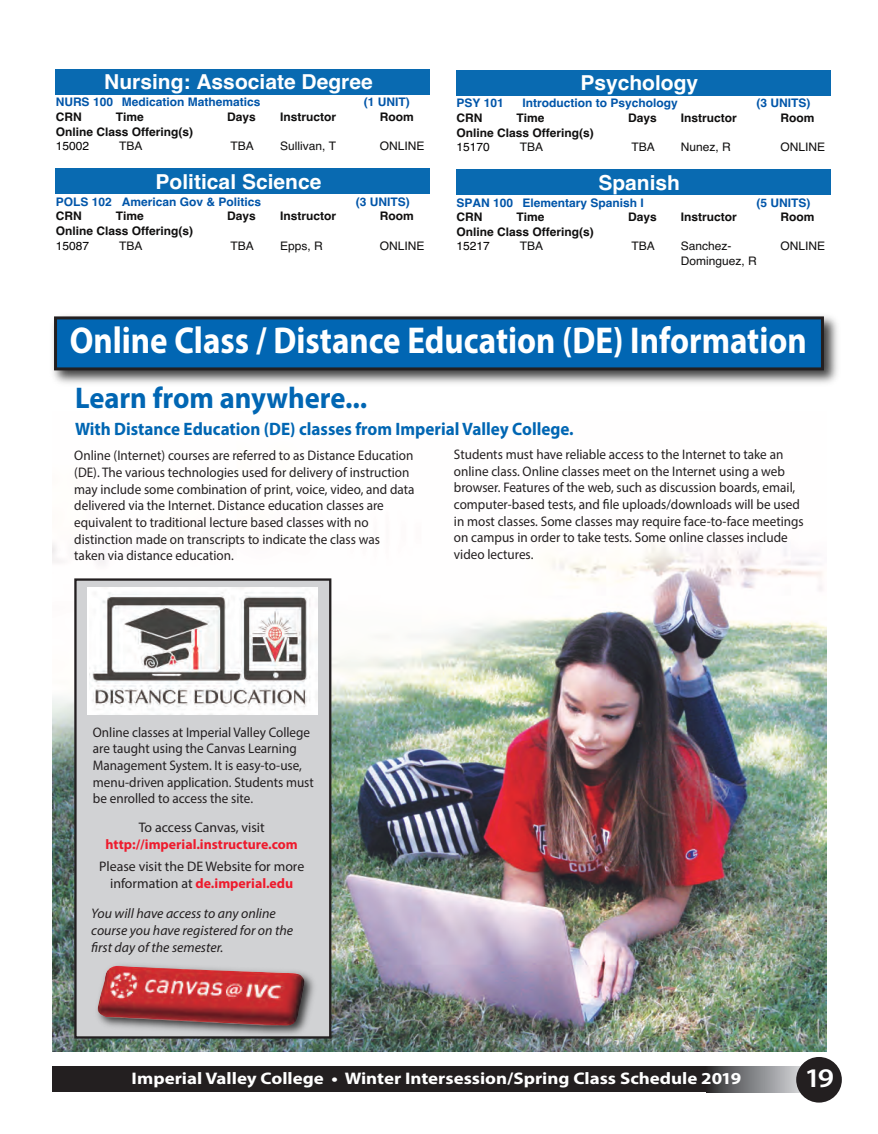
<style>
.page{position:relative;width:878px;height:1134px;background:#fff}
.page>*{position:absolute;margin:0;border:0;box-sizing:border-box;transform-origin:0 0}
.t1{font:700 37.5px "Myriad Pro";color:#fff;scale:.88 1}
.t2{font:700 30px "Myriad Pro";color:#0166b3;scale:.95 1}
.t3{font:600 27px "Myriad Pro";color:#fff;scale:1.12 1}
.t4{font:700 20.55px "Helvetica";color:#fff}
.t5{font:700 18px "Myriad Pro";color:#0166b3;scale:.95 1}
.t6{font:700 16.8px "Myriad Pro";color:#fff;scale:1.13 1}
.t7{font:13.8px/16.6px "Myriad Pro";color:#231f20;scale:.95 1}
.t8{font:italic 13.8px/16.6px "Myriad Pro";color:#231f20}
.t9{font:13.8px/16.6px "Myriad Pro";color:#231f20;text-align:center}
.t10{font:700 13.8px "Myriad Pro";color:#ee1b2d}
.t11{font:700 11.7px "Helvetica";color:#100f0f}
.t12{font:700 11.7px "Helvetica";color:#0055a9}
.t13{font:11.7px/14.7px "Helvetica";color:#100f0f}
.t14{font:11.7px "Helvetica";color:#030202}
.s1{font-weight:700;color:#ee1b2d}
</style>
<div class="page">
<img style="left:53px;top:529px;width:773px;height:522px">
<img style="left:53px;top:315px;width:785px;height:69px">
<div style="left:56px;top:318px;width:766px;height:51px;background:#0166b3"></div>
<div style="left:54px;top:316px;width:769px;height:54px;border:3px solid #231f20"></div>
<div style="left:75px;top:580px;width:255px;height:457px;background:#d1d2d4"></div>
<div style="left:74px;top:578px;width:257px;height:461px;border:2px solid #231f20"></div>
<img style="left:86px;top:949px;width:244px;height:103px">
<img style="left:97px;top:964px;width:209px;height:63px">
<img style="left:90px;top:588px;width:227px;height:127px">
<div style="left:53px;top:1067px;width:654px;height:25px;background:#231f20"></div>
<svg style="left:707px;top:1067px;width:93px;height:25px;background:#7e7f81"></svg>
<div style="left:796px;top:1057px;width:45px;height:46px;background:#231f20;border-radius:50%"></div>
<div style="left:56px;top:168px;width:374px;height:26px;background:#096ab1"></div>
<div style="left:56px;top:69px;width:374px;height:26px;background:#096ab1"></div>
<div style="left:456px;top:169px;width:374px;height:26px;background:#096ab1"></div>
<div style="left:456px;top:70px;width:374px;height:26px;background:#096ab1"></div>
<h3 class="t4" style="left:104px;top:70px;width:270px">Nursing: Associate Degree</h3>
<p class="t12" style="left:56px;top:96px;width:206px">NURS 100 Medication Mathematics</p>
<p class="t12" style="left:363px;top:96px;width:47px">(1 UNIT)</p>
<p class="t11" style="left:56px;top:110px;width:27px">CRN</p>
<p class="t11" style="left:116px;top:110px;width:29px">Time</p>
<p class="t11" style="left:227px;top:110px;width:30px">Days</p>
<p class="t11" style="left:280px;top:110px;width:57px">Instructor</p>
<p class="t11" style="left:379px;top:110px;width:35px">Room</p>
<p class="t11" style="left:56px;top:125px;width:139px">Online Class Offering(s)</p>
<p class="t14" style="left:56px;top:139px;width:35px">15002</p>
<p class="t13" style="left:119px;top:139px;width:25px">TBA</p>
<p class="t13" style="left:230px;top:139px;width:25px">TBA</p>
<p class="t13" style="left:280px;top:139px;width:57px">Sullivan, T</p>
<p class="t13" style="left:379px;top:139px;width:46px">ONLINE</p>
<h3 class="t4" style="left:156px;top:170px;width:167px">Political Science</h3>
<p class="t12" style="left:56px;top:195px;width:207px">POLS 102 American Gov &amp; Politics</p>
<p class="t12" style="left:355px;top:195px;width:55px">(3 UNITS)</p>
<p class="t11" style="left:56px;top:209px;width:27px">CRN</p>
<p class="t11" style="left:116px;top:209px;width:29px">Time</p>
<p class="t11" style="left:227px;top:209px;width:30px">Days</p>
<p class="t11" style="left:280px;top:209px;width:57px">Instructor</p>
<p class="t11" style="left:379px;top:209px;width:35px">Room</p>
<p class="t11" style="left:56px;top:224px;width:139px">Online Class Offering(s)</p>
<p class="t14" style="left:56px;top:239px;width:35px">15087</p>
<p class="t13" style="left:119px;top:238px;width:25px">TBA</p>
<p class="t13" style="left:230px;top:238px;width:25px">TBA</p>
<p class="t13" style="left:280px;top:238px;width:44px">Epps, R</p>
<p class="t13" style="left:379px;top:238px;width:46px">ONLINE</p>
<h3 class="t4" style="left:580px;top:71px;width:119px">Psychology</h3>
<p class="t12" style="left:456px;top:96px;width:49px">PSY 101</p>
<p class="t12" style="left:522px;top:96px;width:157px">Introduction to Psychology</p>
<p class="t12" style="left:756px;top:96px;width:55px">(3 UNITS)</p>
<p class="t11" style="left:456px;top:111px;width:27px">CRN</p>
<p class="t11" style="left:516px;top:111px;width:29px">Time</p>
<p class="t11" style="left:628px;top:111px;width:30px">Days</p>
<p class="t11" style="left:680px;top:111px;width:57px">Instructor</p>
<p class="t11" style="left:780px;top:111px;width:35px">Room</p>
<p class="t11" style="left:456px;top:126px;width:139px">Online Class Offering(s)</p>
<p class="t14" style="left:456px;top:140px;width:35px">15170</p>
<p class="t13" style="left:519px;top:140px;width:25px">TBA</p>
<p class="t13" style="left:631px;top:140px;width:25px">TBA</p>
<p class="t13" style="left:680px;top:140px;width:51px">Nunez, R</p>
<p class="t13" style="left:780px;top:140px;width:46px">ONLINE</p>
<h3 class="t4" style="left:598px;top:170px;width:83px">Spanish</h3>
<p class="t12" style="left:456px;top:196px;width:189px">SPAN 100 Elementary Spanish I</p>
<p class="t12" style="left:756px;top:196px;width:55px">(5 UNITS)</p>
<p class="t11" style="left:456px;top:210px;width:27px">CRN</p>
<p class="t11" style="left:516px;top:210px;width:29px">Time</p>
<p class="t11" style="left:628px;top:210px;width:30px">Days</p>
<p class="t11" style="left:680px;top:210px;width:57px">Instructor</p>
<p class="t11" style="left:780px;top:210px;width:35px">Room</p>
<p class="t11" style="left:456px;top:225px;width:139px">Online Class Offering(s)</p>
<p class="t14" style="left:456px;top:240px;width:35px">15217</p>
<p class="t13" style="left:519px;top:239px;width:25px">TBA</p>
<p class="t13" style="left:631px;top:239px;width:25px">TBA</p>
<p class="t13" style="left:680px;top:239px;width:77px">Sanchez-<br>Dominguez, R</p>
<p class="t13" style="left:780px;top:239px;width:46px">ONLINE</p>
<h1 class="t1" style="left:70px;top:327px;width:839px">Online Class / Distance Education (DE) Information</h1>
<h2 class="t2" style="left:75px;top:387px;width:309px">Learn from anywhere...</h2>
<h3 class="t5" style="left:75px;top:423px;width:526px">With Distance Education (DE) classes from Imperial Valley College.</h3>
<p class="t7" style="left:74px;top:448px;width:360px">Online (Internet) courses are referred to as Distance Education (DE). The various technologies used for delivery of instruction may include some combination of print, voice, video, and data delivered via the Internet. Distance education classes are equivalent to traditional lecture based classes with no distinction made on transcripts to indicate the class was<br>taken via distance education.</p>
<p class="t7" style="left:454px;top:447px;width:370px">Students must have reliable access to the Internet to take an online class. Online classes meet on the Internet using a web browser. Features of the web, such as discussion boards, email, computer-based tests, and file uploads/downloads will be used in most classes. Some classes may require face-to-face meetings on campus in order to take tests. Some online classes include video lectures.</p>
<p class="t7" style="left:93px;top:725px;width:234px">Online classes at Imperial Valley College are taught using the Canvas Learning Management System. It is easy-to-use, menu-driven application. Students must be enrolled to access the site.</p>
<p class="t9" style="left:139px;top:820px;width:128px">To access Canvas, visit</p>
<p class="t10" style="left:106px;top:839px;width:194px">http://imperial.instructure.com</p>
<p class="t9" style="left:99px;top:859px;width:207px">Please visit the DE Website for more information at <span class="s1">de.imperial.edu</span></p>
<p class="t8" style="left:91px;top:907px;width:203px">You will have access to any online course you have registered for on the first day of the semester.</p>
<p class="t6" style="left:132px;top:1073px;width:541px">Imperial Valley College • Winter Intersession/Spring Class Schedule 2019</p>
<h3 class="t3" style="left:804px;top:1068px;width:28px">19</h3>
</div>
